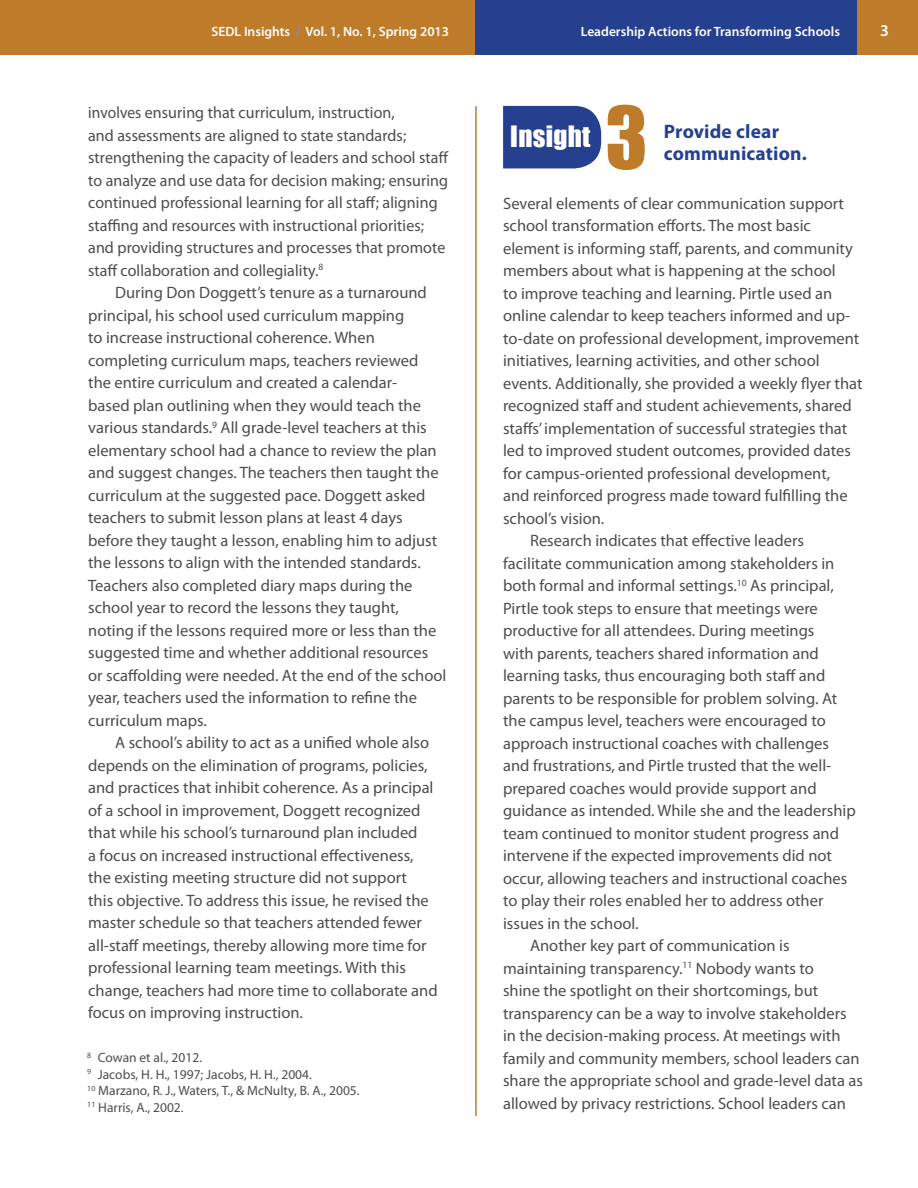
<style>
.page{position:relative;width:918px;height:1188px;background:#fff}
.page>*{position:absolute;margin:0;border:0;box-sizing:border-box;transform-origin:0 0}
.t1{font:79.5px "Impact";color:#be7b2a}
.t2{font:27px "Impact";letter-spacing:.01em;color:#fff}
.t3{font:700 19.5px/22.5px "Myriad Pro";letter-spacing:.01em;color:#25408f}
.t4{font:16.5px/22.5px "Myriad Pro";color:#4d4d4f}
.t5{font:16.5px/22.5px "Myriad Pro";color:#4d4d4f;scale:.95 1}
.t6{font:600 16.5px "Myriad Pro";color:#fff}
.t7{font:13.5px/16.5px "Myriad Pro";color:#4d4d4f}
.t8{font:600 13.5px "Myriad Pro";color:#fff}
.s1{color:#8889ba}
</style>
<div class="page">
<div style="left:0;top:0;width:918px;height:54px;background:#be7b2a"></div>
<div style="left:475px;top:0;width:382px;height:54px;background:#25408f"></div>
<hr style="left:475px;top:106px;width:2px;height:1010px;background:#be7b2a">
<div style="left:503px;top:106px;width:98px;height:62px;background:#25408f"></div>
<p class="t8" style="left:211px;top:23px;width:239px">SEDL Insights <span class="s1">/</span> Vol. 1, No. 1, Spring 2013</p>
<p class="t8" style="left:581px;top:23px;width:261px">Leadership Actions for Transforming Schools</p>
<p class="t6" style="left:880px;top:20px;width:10px">3</p>
<p class="t5" style="left:88px;top:101px;width:381px">involves ensuring that curriculum, instruction,<br>and assessments are aligned to state standards; strengthening the capacity of leaders and school staff to analyze and use data for decision making; ensuring continued professional learning for all staff; aligning staffing and resources with instructional priorities; and providing structures and processes that promote staff collaboration and collegiality.<sup>8</sup></p>
<p class="t4" style="left:88px;top:281px;width:360px;text-indent:27px">During Don Doggett’s tenure as a turnaround principal, his school used curriculum mapping<br>to increase instructional coherence. When completing curriculum maps, teachers reviewed<br>the entire curriculum and created a calendar-<br>based plan outlining when they would teach the various standards.<sup>9</sup> All grade-level teachers at this elementary school had a chance to review the plan and suggest changes. The teachers then taught the curriculum at the suggested pace. Doggett asked teachers to submit lesson plans at least 4 days before they taught a lesson, enabling him to adjust the lessons to align with the intended standards.<br>Teachers also completed diary maps during the school year to record the lessons they taught, noting if the lessons required more or less than the suggested time and whether additional resources or scaffolding were needed. At the end of the school year, teachers used the information to refine the curriculum maps.</p>
<p class="t4" style="left:88px;top:731px;width:351px;text-indent:27px">A school’s ability to act as a unified whole also depends on the elimination of programs, policies, and practices that inhibit coherence. As a principal of a school in improvement, Doggett recognized that while his school’s turnaround plan included<br>a focus on increased instructional effectiveness, the existing meeting structure did not support<br>this objective. To address this issue, he revised the master schedule so that teachers attended fewer all-staff meetings, thereby allowing more time for professional learning team meetings. With this change, teachers had more time to collaborate and focus on improving instruction.</p>
<p class="t7" style="left:87px;top:1049px;width:274px"><sup>8</sup> Cowan et al., 2012.<br><sup>9</sup> Jacobs, H. H., 1997; Jacobs, H. H., 2004.<br><sup>10</sup> Marzano, R. J., Waters, T., &amp; McNulty, B. A., 2005.<br><sup>11</sup> Harris, A., 2002.</p>
<h1 class="t1" style="left:605px;top:76px;width:44px">3</h1>
<h2 class="t2" style="left:510px;top:116px;width:82px">Insight</h2>
<p class="t3" style="left:664px;top:120px;width:145px">Provide clear communication.</p>
<p class="t4" style="left:503px;top:191px;width:343px">Several elements of clear communication support</p>
<p class="t4" style="left:503px;top:214px;width:309px">school transformation efforts. The most basic</p>
<p class="t4" style="left:503px;top:236px;width:351px">element is informing staff, parents, and community</p>
<p class="t4" style="left:503px;top:259px;width:334px">members about what is happening at the school</p>
<p class="t4" style="left:503px;top:281px;width:331px">to improve teaching and learning. Pirtle used an</p>
<p class="t4" style="left:503px;top:304px;width:349px">online calendar to keep teachers informed and up-</p>
<p class="t4" style="left:503px;top:326px;width:358px">to-date on professional development, improvement</p>
<p class="t4" style="left:503px;top:349px;width:318px">initiatives, learning activities, and other school</p>
<p class="t4" style="left:503px;top:372px;width:361px">events. Additionally, she provided a weekly flyer that</p>
<p class="t4" style="left:503px;top:394px;width:350px">recognized staff and student achievements, shared</p>
<p class="t4" style="left:503px;top:417px;width:346px">staffs’ implementation of successful strategies that</p>
<p class="t4" style="left:503px;top:439px;width:349px">led to improved student outcomes, provided dates</p>
<p class="t4" style="left:503px;top:462px;width:329px">for campus-oriented professional development,</p>
<p class="t4" style="left:503px;top:484px;width:346px">and reinforced progress made toward fulfilling the</p>
<p class="t4" style="left:503px;top:507px;width:103px">school’s vision.</p>
<p class="t4" style="left:530px;top:529px;width:275px">Research indicates that effective leaders</p>
<p class="t4" style="left:503px;top:552px;width:333px">facilitate communication among stakeholders in</p>
<p class="t4" style="left:503px;top:574px;width:332px">both formal and informal settings.<sup>10</sup> As principal,</p>
<p class="t4" style="left:503px;top:596px;width:316px">Pirtle took steps to ensure that meetings were</p>
<p class="t4" style="left:503px;top:619px;width:313px">productive for all attendees. During meetings</p>
<p class="t4" style="left:503px;top:641px;width:317px">with parents, teachers shared information and</p>
<p class="t4" style="left:503px;top:664px;width:324px">learning tasks, thus encouraging both staff and</p>
<p class="t4" style="left:503px;top:686px;width:336px">parents to be responsible for problem solving. At</p>
<p class="t4" style="left:503px;top:709px;width:324px">the campus level, teachers were encouraged to</p>
<p class="t4" style="left:503px;top:732px;width:328px">approach instructional coaches with challenges</p>
<p class="t4" style="left:503px;top:754px;width:330px">and frustrations, and Pirtle trusted that the well-</p>
<p class="t4" style="left:503px;top:777px;width:315px">prepared coaches would provide support and</p>
<p class="t4" style="left:503px;top:799px;width:354px">guidance as intended. While she and the leadership</p>
<p class="t4" style="left:503px;top:822px;width:337px">team continued to monitor student progress and</p>
<p class="t4" style="left:503px;top:844px;width:330px">intervene if the expected improvements did not</p>
<p class="t4" style="left:503px;top:867px;width:346px">occur, allowing teachers and instructional coaches</p>
<p class="t4" style="left:503px;top:889px;width:322px">to play their roles enabled her to address other</p>
<p class="t4" style="left:503px;top:912px;width:137px">issues in the school.</p>
<p class="t4" style="left:530px;top:934px;width:261px">Another key part of communication is</p>
<p class="t4" style="left:503px;top:957px;width:312px">maintaining transparency.<sup>11</sup> Nobody wants to</p>
<p class="t4" style="left:503px;top:979px;width:317px">shine the spotlight on their shortcomings, but</p>
<p class="t4" style="left:503px;top:1001px;width:345px">transparency can be a way to involve stakeholders</p>
<p class="t4" style="left:503px;top:1024px;width:339px">in the decision-making process. At meetings with</p>
<p class="t4" style="left:503px;top:1046px;width:358px">family and community members, school leaders can</p>
<p class="t4" style="left:503px;top:1069px;width:361px">share the appropriate school and grade-level data as</p>
<p class="t4" style="left:503px;top:1091px;width:344px">allowed by privacy restrictions. School leaders can</p>
</div>
